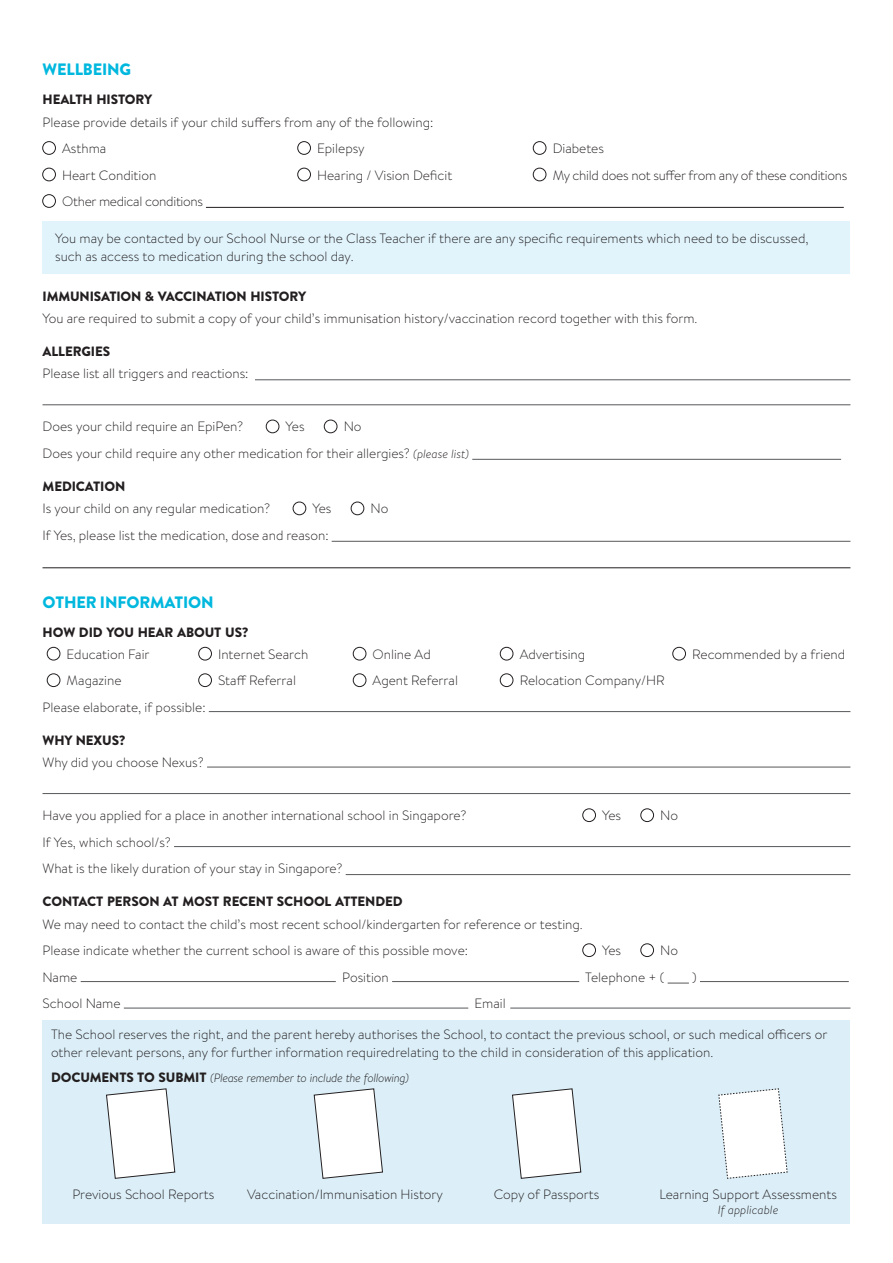
<style>
.page{position:relative;width:893px;height:1263px;background:#fff}
.page>*{position:absolute;margin:0;border:0;box-sizing:border-box;transform-origin:0 0}
.t1{font:900 16.5px "Brandon Text";letter-spacing:-.01em;color:#00b8de}
.t2{font:300 13.5px/26.5px "Brandon Text";color:#231f20}
.t3{font:900 13.5px "Brandon Text";letter-spacing:-.01em;color:#231f20}
.t4{font:300 13.5px "Brandon Text";letter-spacing:-.02em;color:#231f20}
.t5{font:italic 300 12px "Brandon Text";letter-spacing:-.03em;color:#231f20}
.t6{font:italic 300 12px "Brandon Text";color:#231f20}
.s1{font-style:italic;font-size:12px}
.s2{font-weight:900;font-style:normal;font-size:13.5px}
</style>
<div class="page">
<div style="left:43px;top:1020px;width:807px;height:204px;background:#dceff8"></div>
<div style="left:43px;top:141px;width:13px;height:14px;border:1px solid #231f20;border-radius:50%"></div>
<div style="left:298px;top:141px;width:13px;height:14px;border:1px solid #231f20;border-radius:50%"></div>
<div style="left:533px;top:141px;width:13px;height:14px;border:1px solid #231f20;border-radius:50%"></div>
<div style="left:43px;top:168px;width:13px;height:13px;border:1px solid #231f20;border-radius:50%"></div>
<div style="left:298px;top:168px;width:13px;height:13px;border:1px solid #231f20;border-radius:50%"></div>
<div style="left:533px;top:168px;width:13px;height:13px;border:1px solid #231f20;border-radius:50%"></div>
<div style="left:43px;top:194px;width:13px;height:14px;border:1px solid #231f20;border-radius:50%"></div>
<hr style="left:206px;top:207px;width:638px;height:1px;background:#231f20">
<div style="left:43px;top:221px;width:807px;height:53px;background:#e1f4fc"></div>
<hr style="left:255px;top:379px;width:595px;height:1px;background:#57585a">
<hr style="left:43px;top:404px;width:807px;height:1px;background:#57585a">
<div style="left:266px;top:420px;width:13px;height:13px;border:1px solid #231f20;border-radius:50%"></div>
<div style="left:324px;top:420px;width:13px;height:13px;border:1px solid #231f20;border-radius:50%"></div>
<hr style="left:472px;top:459px;width:369px;height:1px;background:#57585a">
<div style="left:293px;top:502px;width:13px;height:13px;border:1px solid #231f20;border-radius:50%"></div>
<div style="left:351px;top:502px;width:13px;height:13px;border:1px solid #231f20;border-radius:50%"></div>
<hr style="left:332px;top:541px;width:518px;height:1px;background:#57585a">
<hr style="left:43px;top:567px;width:807px;height:1px;background:#231f20">
<div style="left:47px;top:647px;width:13px;height:13px;border:1px solid #231f20;border-radius:50%"></div>
<div style="left:199px;top:647px;width:13px;height:13px;border:1px solid #231f20;border-radius:50%"></div>
<div style="left:353px;top:647px;width:13px;height:13px;border:1px solid #231f20;border-radius:50%"></div>
<div style="left:500px;top:647px;width:13px;height:13px;border:1px solid #231f20;border-radius:50%"></div>
<div style="left:673px;top:647px;width:13px;height:13px;border:1px solid #231f20;border-radius:50%"></div>
<div style="left:47px;top:674px;width:13px;height:13px;border:1px solid #231f20;border-radius:50%"></div>
<div style="left:199px;top:674px;width:13px;height:13px;border:1px solid #231f20;border-radius:50%"></div>
<div style="left:353px;top:674px;width:13px;height:13px;border:1px solid #231f20;border-radius:50%"></div>
<div style="left:500px;top:674px;width:13px;height:13px;border:1px solid #231f20;border-radius:50%"></div>
<hr style="left:209px;top:711px;width:641px;height:1px;background:#57585a">
<hr style="left:207px;top:767px;width:643px;height:1px;background:#57585a">
<hr style="left:43px;top:793px;width:807px;height:1px;background:#57585a">
<div style="left:583px;top:809px;width:13px;height:13px;border:1px solid #231f20;border-radius:50%"></div>
<div style="left:641px;top:809px;width:13px;height:13px;border:1px solid #231f20;border-radius:50%"></div>
<hr style="left:174px;top:846px;width:676px;height:1px;background:#57585a">
<hr style="left:346px;top:874px;width:504px;height:1px;background:#57585a">
<div style="left:583px;top:943px;width:13px;height:14px;border:1px solid #231f20;border-radius:50%"></div>
<div style="left:641px;top:943px;width:13px;height:14px;border:1px solid #231f20;border-radius:50%"></div>
<hr style="left:81px;top:981px;width:255px;height:1px;background:#57585a">
<hr style="left:392px;top:981px;width:187px;height:1px;background:#57585a">
<svg style="left:668px;top:983px;width:21px;height:1px"></svg>
<hr style="left:700px;top:981px;width:149px;height:1px;background:#57585a">
<hr style="left:124px;top:1008px;width:344px;height:1px;background:#57585a">
<hr style="left:510px;top:1008px;width:340px;height:1px;background:#57585a">
<svg style="left:106px;top:1088px;width:69px;height:91px"></svg>
<svg style="left:314px;top:1088px;width:69px;height:91px"></svg>
<svg style="left:512px;top:1088px;width:69px;height:91px"></svg>
<svg style="left:718px;top:1088px;width:69px;height:91px"></svg>
<p class="t1" style="left:43px;top:58px;width:90px">WELLBEING</p>
<p class="t3" style="left:43px;top:90px;width:111px">HEALTH HISTORY</p>
<p class="t2" style="left:62px;top:108px;width:373px;text-indent:-20px">Please provide details if your child suffers from any of the following:<br>Asthma</p>
<p class="t2" style="left:317px;top:135px;width:49px">Epilepsy</p>
<p class="t2" style="left:553px;top:135px;width:53px">Diabetes</p>
<p class="t2" style="left:62px;top:161px;width:96px">Heart Condition</p>
<p class="t2" style="left:317px;top:161px;width:137px">Hearing / Vision Deficit</p>
<p class="t4" style="left:553px;top:166px;width:296px">My child does not suffer from any of these conditions</p>
<p class="t4" style="left:62px;top:192px;width:143px">Other medical conditions</p>
<p class="t2" style="left:55px;top:229px;width:755px;line-height:18px">You may be contacted by our School Nurse or the Class Teacher if there are any specific requirements which need to be discussed, such as access to medication during the school day.</p>
<p class="t3" style="left:43px;top:286px;width:265px">IMMUNISATION &amp; VACCINATION HISTORY</p>
<p class="t2" style="left:43px;top:305px;width:656px">You are required to submit a copy of your child’s immunisation history/vaccination record together with this form.</p>
<p class="t3" style="left:43px;top:342px;width:69px">ALLERGIES</p>
<p class="t2" style="left:43px;top:360px;width:207px">Please list all triggers and reactions:</p>
<p class="t2" style="left:43px;top:413px;width:428px;text-indent:301px">No<br>Does your child require any other medication for their allergies? <span class="s1">(please list)</span></p>
<p class="t3" style="left:43px;top:477px;width:84px">MEDICATION</p>
<p class="t2" style="left:43px;top:495px;width:229px">Is your child on any regular medication?</p>
<p class="t2" style="left:312px;top:495px;width:20px">Yes</p>
<p class="t2" style="left:371px;top:495px;width:19px">No</p>
<p class="t2" style="left:43px;top:521px;width:288px">If Yes, please list the medication, dose and reason:</p>
<p class="t2" style="left:43px;top:413px;width:202px">Does your child require an EpiPen?</p>
<p class="t2" style="left:286px;top:413px;width:20px">Yes</p>
<p class="t1" style="left:43px;top:590px;width:173px">OTHER INFORMATION</p>
<p class="t3" style="left:43px;top:622px;width:208px">HOW DID YOU HEAR ABOUT US?</p>
<p class="t2" style="left:67px;top:640px;width:84px">Education Fair</p>
<p class="t2" style="left:218px;top:640px;width:92px">Internet Search</p>
<p class="t2" style="left:373px;top:640px;width:60px">Online Ad</p>
<p class="t2" style="left:520px;top:640px;width:67px">Advertising</p>
<p class="t2" style="left:692px;top:640px;width:155px">Recommended by a friend</p>
<p class="t2" style="left:67px;top:667px;width:56px">Magazine</p>
<p class="t2" style="left:218px;top:667px;width:79px">Staff Referral</p>
<p class="t2" style="left:373px;top:667px;width:87px">Agent Referral</p>
<p class="t2" style="left:520px;top:667px;width:147px">Relocation Company/HR</p>
<p class="t2" style="left:43px;top:693px;width:165px">Please elaborate, if possible:</p>
<p class="t3" style="left:43px;top:731px;width:85px">WHY NEXUS?</p>
<p class="t2" style="left:43px;top:749px;width:163px">Why did you choose Nexus?</p>
<p class="t2" style="left:43px;top:802px;width:425px">Have you applied for a place in another international school in Singapore?</p>
<p class="t2" style="left:602px;top:802px;width:20px">Yes</p>
<p class="t2" style="left:660px;top:802px;width:19px">No</p>
<p class="t2" style="left:43px;top:828px;width:301px">If Yes, which school/s?<br>What is the likely duration of your stay in Singapore?</p>
<p class="t3" style="left:43px;top:892px;width:362px">CONTACT PERSON AT MOST RECENT SCHOOL ATTENDED</p>
<p class="t2" style="left:43px;top:910px;width:542px">We may need to contact the child’s most recent school/kindergarten for reference or testing.<br>Please indicate whether the current school is aware of this possible move:</p>
<p class="t2" style="left:602px;top:937px;width:20px">Yes</p>
<p class="t2" style="left:660px;top:937px;width:19px">No</p>
<p class="t2" style="left:43px;top:963px;width:36px">Name</p>
<p class="t2" style="left:342px;top:963px;width:48px">Position</p>
<p class="t2" style="left:585px;top:963px;width:81px">Telephone + (</p>
<p class="t2" style="left:692px;top:963px;width:6px">)</p>
<p class="t2" style="left:43px;top:990px;width:80px">School Name</p>
<p class="t2" style="left:475px;top:990px;width:33px">Email</p>
<p class="t2" style="left:51px;top:1025px;width:778px;line-height:18px">The School reserves the right, and the parent hereby authorises the School, to contact the previous school, or such medical officers or other relevant persons, any for further information requiredrelating to the child in consideration of this application.</p>
<p class="t5" style="left:51px;top:1069px;width:359px"><span class="s2">DOCUMENTS TO SUBMIT</span> (Please remember to include the following)</p>
<p class="t2" style="left:72px;top:1180px;width:143px">Previous School Reports</p>
<p class="t2" style="left:247px;top:1180px;width:198px">Vaccination/Immunisation History</p>
<p class="t2" style="left:494px;top:1180px;width:107px">Copy of Passports</p>
<p class="t2" style="left:659px;top:1180px;width:179px">Learning Support Assessments</p>
<p class="t6" style="left:718px;top:1201px;width:62px">If applicable</p>
</div>
